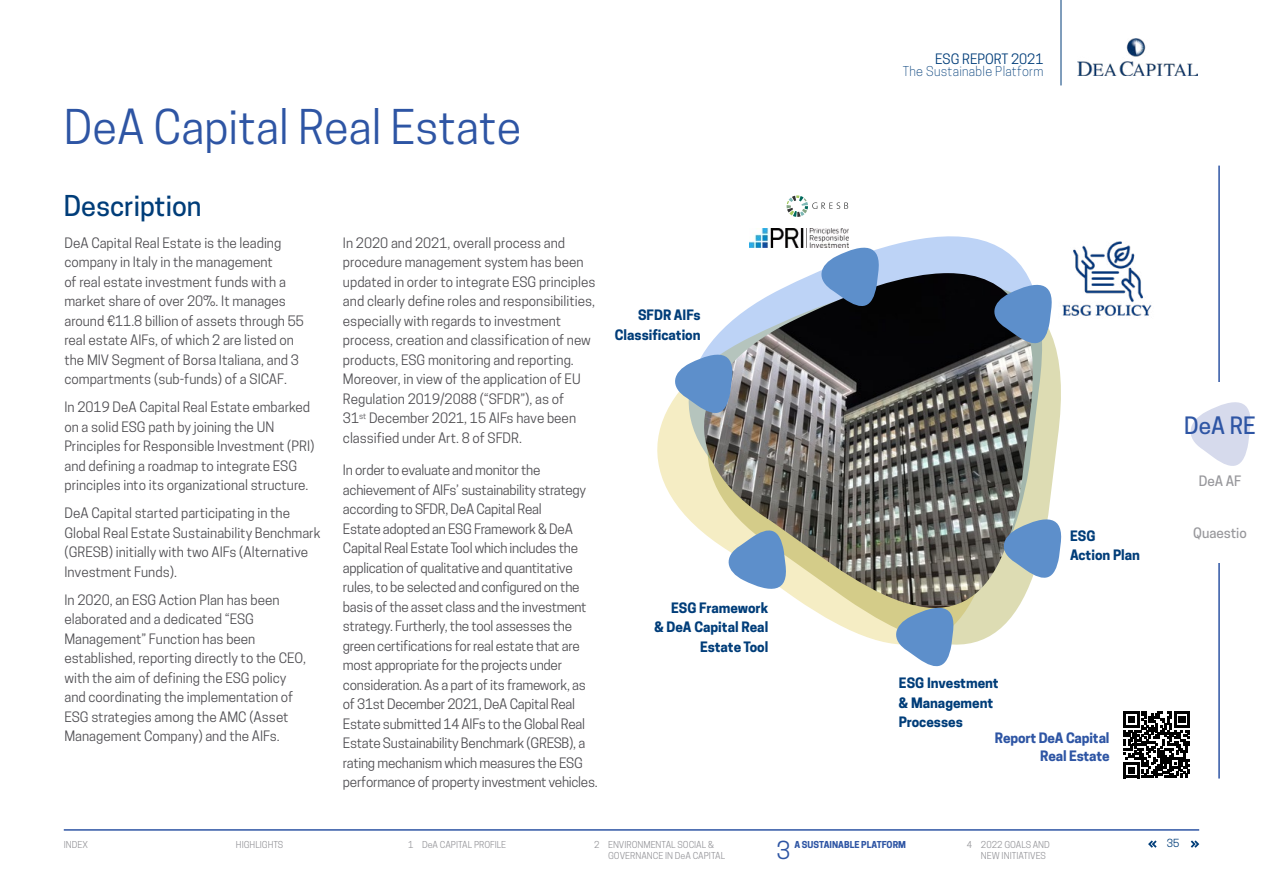
<style>
.page{position:relative;width:1263px;height:893px;background:#fff}
.page>*{position:absolute;margin:0;border:0;box-sizing:border-box;transform-origin:0 0}
.t1{font:45px "Cooper Hewitt";color:#2e55a4}
.t2{font:500 27px "Cooper Hewitt";color:#003d79}
.t3{font:23.25px "Cooper Hewitt";color:#2e55a4}
.t4{font:500 22.5px "Cooper Hewitt";color:#2e55a4}
.t5{font:13.5px/19.5px "Cooper Hewitt";color:#504f53}
.t6{font:13.5px/19.5px "Cooper Hewitt";letter-spacing:-.02em;color:#504f53}
.t7{font:700 13.5px/19.5px "Cooper Hewitt";color:#003d79}
.t8{font:700 13.5px/18px "Cooper Hewitt";letter-spacing:-.01em;color:#2e55a4;text-align:right}
.t9{font:13.5px "Cooper Hewitt";color:#003d79}
.t10{font:500 13.5px "Cooper Hewitt";color:#98989c}
.t11{font:300 12.75px "Cooper Hewitt";letter-spacing:.02em;color:#003d79}
.t12{font:10.5px "Cooper Hewitt";color:#003d79}
.t13{font:9px/10.5px "Cooper Hewitt";color:#98989c}
.t14{font:700 9px "Cooper Hewitt";color:#2e55a4}
</style>
<div class="page">
<hr style="left:1060px;top:0;width:1px;height:85px;background:#003d79">
<img style="left:1078px;top:38px;width:119px;height:38px">
<svg style="left:749px;top:228px;width:267px;height:32px"></svg>
<svg style="left:1040px;top:346px;width:21px;height:168px;fill:#dddcb3"></svg>
<svg style="left:657px;top:260px;width:369px;height:385px"></svg>
<img style="left:693px;top:273px;width:347px;height:341px">
<svg style="left:816px;top:243px;width:66px;height:68px;background:#7594bb"></svg>
<svg style="left:723px;top:525px;width:66px;height:69px"></svg>
<svg style="left:988px;top:280px;width:67px;height:68px;background:#6985a7"></svg>
<svg style="left:998px;top:514px;width:64px;height:69px;background:#8da9c0"></svg>
<svg style="left:890px;top:603px;width:67px;height:64px"></svg>
<svg style="left:669px;top:350px;width:67px;height:68px"></svg>
<img style="left:749px;top:228px;width:99px;height:19px">
<svg style="left:787px;top:195px;width:61px;height:22px"></svg>
<img style="left:1062px;top:241px;width:90px;height:75px">
<svg style="left:1123px;top:711px;width:67px;height:67px"></svg>
<hr style="left:1218px;top:166px;width:2px;height:612px;background:#2e55a4">
<div style="left:1208px;top:382px;width:22px;height:180px;background:#fff"></div>
<svg style="left:1190px;top:402px;width:61px;height:64px"></svg>
<svg style="left:1191px;top:840px;width:8px;height:8px"></svg>
<svg style="left:1148px;top:840px;width:8px;height:8px"></svg>
<hr style="left:64px;top:829px;width:1135px;height:2px;background:#2e55a4">
<h1 class="t1" style="left:64px;top:101px;width:459px">DeA Capital Real Estate</h1>
<h2 class="t2" style="left:64px;top:190px;width:139px">Description</h2>
<p class="t5" style="left:64px;top:233px;width:241px">DeA Capital Real Estate is the leading company in Italy in the management<br>of real estate investment funds with a market share of over 20%. It manages around €11.8 billion of assets through 55 real estate AIFs, of which 2 are listed on the MIV Segment of Borsa Italiana, and 3 compartments (sub-funds) of a SICAF.</p>
<p class="t5" style="left:64px;top:398px;width:251px">In 2019 DeA Capital Real Estate embarked on a solid ESG path by joining the UN Principles for Responsible Investment (PRI) and defining a roadmap to integrate ESG principles into its organizational structure.</p>
<p class="t5" style="left:64px;top:503px;width:258px">DeA Capital started participating in the Global Real Estate Sustainability Benchmark (GRESB) initially with two AIFs (Alternative Investment Funds).</p>
<p class="t5" style="left:64px;top:590px;width:243px">In 2020, an ESG Action Plan has been elaborated and a dedicated “ESG Management” Function has been established, reporting directly to the CEO, with the aim of defining the ESG policy and coordinating the implementation of ESG strategies among the AMC (Asset Management Company) and the AIFs.</p>
<p class="t5" style="left:343px;top:233px;width:254px">In 2020 and 2021, overall process and procedure management system has been updated in order to integrate ESG principles and clearly define roles and responsibilities, especially with regards to investment process, creation and classification of new products, ESG monitoring and reporting.<br>Moreover, in view of the application of EU Regulation 2019/2088 (“SFDR”), as of<br>31<sup>st</sup> December 2021, 15 AIFs have been classified under Art. 8 of SFDR.</p>
<p class="t6" style="left:343px;top:460px;width:256px">In order to evaluate and monitor the achievement of AIFs’ sustainability strategy according to SFDR, DeA Capital Real<br>Estate adopted an ESG Framework &amp; DeA Capital Real Estate Tool which includes the application of qualitative and quantitative rules, to be selected and configured on the basis of the asset class and the investment strategy. Furtherly, the tool assesses the green certifications for real estate that are most appropriate for the projects under consideration. As a part of its framework, as of 31st December 2021, DeA Capital Real Estate submitted 14 AIFs to the Global Real Estate Sustainability Benchmark (GRESB), a rating mechanism which measures the ESG performance of property investment vehicles.</p>
<p class="t7" style="left:615px;top:306px;width:87px;text-align:right">SFDR AIFs<br>Classification</p>
<p class="t7" style="left:654px;top:598px;width:115px;text-align:right">ESG Framework<br>&amp; DeA Capital Real<br>Estate Tool</p>
<p class="t9" style="left:935px;top:51px;width:110px">ESG REPORT 2021</p>
<p class="t11" style="left:903px;top:63px;width:142px">The Sustainable Platform</p>
<p class="t7" style="left:1070px;top:526px;width:71px">ESG<br>Action Plan</p>
<h3 class="t4" style="left:1184px;top:412px;width:73px">DeA RE</h3>
<p class="t10" style="left:1199px;top:473px;width:44px">DeA AF</p>
<p class="t10" style="left:1193px;top:525px;width:55px">Quaestio</p>
<p class="t7" style="left:899px;top:673px;width:101px">ESG Investment &amp; Management<br>Processes</p>
<p class="t8" style="left:995px;top:729px;width:116px">Report DeA Capital<br>Real Estate</p>
<p class="t13" style="left:64px;top:839px;width:26px">INDEX</p>
<p class="t14" style="left:794px;top:839px;width:113px">A SUSTAINABLE PLATFORM</p>
<p class="t13" style="left:967px;top:839px;width:85px">4 2022 GOALS AND</p>
<p class="t12" style="left:1167px;top:837px;width:14px">35</p>
<p class="t13" style="left:981px;top:850px;width:67px">NEW INITIATIVES</p>
<p class="t13" style="left:236px;top:839px;width:49px">HIGHLIGHTS</p>
<p class="t13" style="left:408px;top:839px;width:100px">1 DeA CAPITAL PROFILE</p>
<h3 class="t3" style="left:777px;top:836px;width:15px">3</h3>
<p class="t13" style="left:608px;top:839px;width:119px;text-indent:-14px">2 ENVIRONMENTAL SOCIAL &amp;<br>GOVERNANCE IN DeA CAPITAL</p>
</div>
